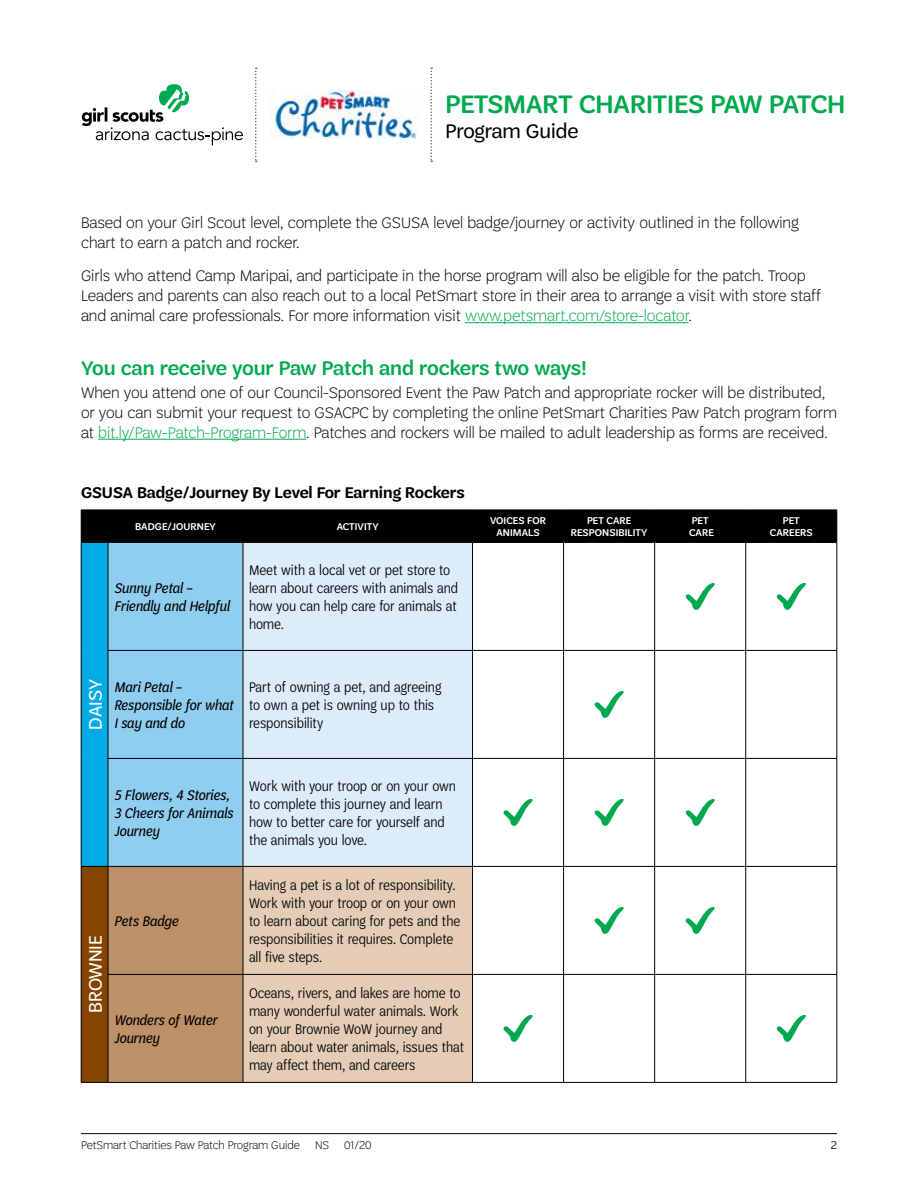
<style>
.page{position:relative;width:918px;height:1188px;background:#fff}
.page>*{position:absolute;margin:0;border:0;box-sizing:border-box;transform-origin:0 0}
.t1{font:500 27px "Trefoil Sans";color:#00a94f}
.t2{font:500 21px "Trefoil Sans";letter-spacing:-.005em;color:#00a94f}
.t3{font:21px "Trefoil Sans";color:#000}
.t4{font:19.5px "Trefoil Sans";color:#fff}
.t5{font:200 16.5px/19.8px "Trefoil Sans";color:#000}
.t6{font:600 16.5px "Trefoil Sans";color:#000}
.t7{font:300 15px/18px "Trefoil Sans Cond";color:#000}
.t8{font:italic 15px/18px "Trefoil Sans Cond";color:#000}
.t9{font:200 12px "Trefoil Sans";color:#000}
.t10{font:300 12px "Trefoil Sans";color:#000}
.t11{font:500 10.5px/12.6px "Trefoil Sans";letter-spacing:.01em;color:#fff;text-align:center}
.s1{color:#00a94f}
</style>
<div class="page">
<svg style="left:82px;top:84px;width:161px;height:61px"></svg>
<svg style="left:430px;top:68px;width:2px;height:94px"></svg>
<svg style="left:255px;top:68px;width:2px;height:94px"></svg>
<hr style="left:81px;top:1133px;width:756px;height:1px;background:#000">
<img style="left:270px;top:91px;width:147px;height:47px">
<hr style="left:465px;top:322px;width:223px;height:1px;background:#00a94f">
<hr style="left:98px;top:439px;width:208px;height:1px;background:#00a94f">
<div style="left:81px;top:542px;width:27px;height:324px;background:#00abe6"></div>
<div style="left:109px;top:543px;width:134px;height:323px;background:#90cef0"></div>
<div style="left:244px;top:543px;width:228px;height:323px;background:#dcecf9"></div>
<div style="left:244px;top:867px;width:228px;height:215px;background:#e4ccb6"></div>
<hr style="left:837px;top:510px;width:1px;height:32px;background:#000">
<div style="left:81px;top:510px;width:756px;height:33px;background:#000"></div>
<hr style="left:81px;top:543px;width:1px;height:107px;background:#000">
<hr style="left:108px;top:542px;width:135px;height:1px;background:#000">
<hr style="left:108px;top:543px;width:1px;height:107px;background:#000">
<hr style="left:243px;top:542px;width:229px;height:1px;background:#000">
<hr style="left:243px;top:543px;width:1px;height:107px;background:#000">
<hr style="left:472px;top:542px;width:92px;height:1px;background:#000">
<hr style="left:472px;top:543px;width:1px;height:107px;background:#000">
<hr style="left:564px;top:542px;width:91px;height:1px;background:#000">
<hr style="left:563px;top:543px;width:1px;height:107px;background:#000">
<hr style="left:655px;top:542px;width:91px;height:1px;background:#000">
<hr style="left:654px;top:543px;width:1px;height:107px;background:#000">
<hr style="left:746px;top:542px;width:91px;height:1px;background:#000">
<hr style="left:745px;top:543px;width:1px;height:107px;background:#000">
<hr style="left:837px;top:543px;width:1px;height:107px;background:#000">
<hr style="left:81px;top:650px;width:1px;height:108px;background:#000">
<hr style="left:108px;top:650px;width:135px;height:1px;background:#000">
<hr style="left:108px;top:651px;width:1px;height:107px;background:#000">
<hr style="left:243px;top:650px;width:229px;height:1px;background:#000">
<hr style="left:243px;top:651px;width:1px;height:107px;background:#000">
<hr style="left:472px;top:650px;width:92px;height:1px;background:#000">
<hr style="left:472px;top:651px;width:1px;height:107px;background:#000">
<hr style="left:564px;top:650px;width:91px;height:1px;background:#000">
<hr style="left:563px;top:651px;width:1px;height:107px;background:#000">
<hr style="left:655px;top:650px;width:91px;height:1px;background:#000">
<hr style="left:654px;top:651px;width:1px;height:107px;background:#000">
<hr style="left:746px;top:650px;width:91px;height:1px;background:#000">
<hr style="left:745px;top:651px;width:1px;height:107px;background:#000">
<hr style="left:837px;top:651px;width:1px;height:107px;background:#000">
<hr style="left:81px;top:758px;width:1px;height:108px;background:#000">
<hr style="left:108px;top:758px;width:135px;height:1px;background:#000">
<hr style="left:108px;top:759px;width:1px;height:107px;background:#000">
<hr style="left:243px;top:758px;width:229px;height:1px;background:#000">
<hr style="left:243px;top:759px;width:1px;height:107px;background:#000">
<hr style="left:472px;top:758px;width:92px;height:1px;background:#000">
<hr style="left:472px;top:759px;width:1px;height:107px;background:#000">
<hr style="left:564px;top:758px;width:91px;height:1px;background:#000">
<hr style="left:563px;top:759px;width:1px;height:107px;background:#000">
<hr style="left:655px;top:758px;width:91px;height:1px;background:#000">
<hr style="left:654px;top:759px;width:1px;height:107px;background:#000">
<hr style="left:746px;top:758px;width:91px;height:1px;background:#000">
<hr style="left:745px;top:759px;width:1px;height:107px;background:#000">
<hr style="left:837px;top:759px;width:1px;height:107px;background:#000">
<hr style="left:243px;top:866px;width:229px;height:1px;background:#000">
<hr style="left:243px;top:867px;width:1px;height:107px;background:#000">
<hr style="left:472px;top:866px;width:92px;height:1px;background:#000">
<hr style="left:472px;top:867px;width:1px;height:107px;background:#000">
<hr style="left:564px;top:866px;width:91px;height:1px;background:#000">
<hr style="left:563px;top:867px;width:1px;height:107px;background:#000">
<hr style="left:655px;top:866px;width:91px;height:1px;background:#000">
<hr style="left:654px;top:867px;width:1px;height:107px;background:#000">
<hr style="left:746px;top:866px;width:91px;height:1px;background:#000">
<hr style="left:745px;top:867px;width:1px;height:107px;background:#000">
<hr style="left:837px;top:867px;width:1px;height:107px;background:#000">
<hr style="left:243px;top:974px;width:229px;height:1px;background:#000">
<hr style="left:243px;top:975px;width:1px;height:107px;background:#000">
<hr style="left:472px;top:974px;width:92px;height:1px;background:#000">
<hr style="left:472px;top:975px;width:1px;height:107px;background:#000">
<hr style="left:564px;top:974px;width:91px;height:1px;background:#000">
<hr style="left:563px;top:975px;width:1px;height:107px;background:#000">
<hr style="left:655px;top:974px;width:91px;height:1px;background:#000">
<hr style="left:654px;top:975px;width:1px;height:107px;background:#000">
<hr style="left:746px;top:974px;width:91px;height:1px;background:#000">
<hr style="left:745px;top:975px;width:1px;height:107px;background:#000">
<hr style="left:837px;top:975px;width:1px;height:107px;background:#000">
<svg style="left:81px;top:866px;width:162px;height:217px;background:#b08054"></svg>
<hr style="left:108px;top:1082px;width:135px;height:1px;background:#000">
<hr style="left:243px;top:1082px;width:229px;height:1px;background:#000">
<hr style="left:472px;top:1082px;width:92px;height:1px;background:#000">
<hr style="left:564px;top:1082px;width:91px;height:1px;background:#000">
<hr style="left:655px;top:1082px;width:91px;height:1px;background:#000">
<hr style="left:746px;top:1082px;width:91px;height:1px;background:#000">
<svg style="left:686px;top:583px;width:29px;height:27px"></svg>
<svg style="left:777px;top:583px;width:29px;height:27px"></svg>
<svg style="left:595px;top:691px;width:29px;height:27px"></svg>
<svg style="left:503px;top:799px;width:30px;height:27px"></svg>
<svg style="left:595px;top:799px;width:29px;height:27px"></svg>
<svg style="left:686px;top:799px;width:29px;height:27px"></svg>
<svg style="left:595px;top:907px;width:29px;height:27px"></svg>
<svg style="left:686px;top:907px;width:29px;height:27px"></svg>
<svg style="left:503px;top:1015px;width:30px;height:27px"></svg>
<svg style="left:777px;top:1015px;width:29px;height:27px"></svg>
<h1 class="t1" style="left:446px;top:89px;width:401px">PETSMART CHARITIES PAW PATCH</h1>
<p class="t3" style="left:446px;top:120px;width:134px">Program Guide</p>
<p class="t5" style="left:81px;top:213px;width:719px">Based on your Girl Scout level, complete the GSUSA level badge/journey or activity outlined in the following chart to earn a patch and rocker.</p>
<p class="t5" style="left:81px;top:266px;width:741px">Girls who attend Camp Maripai, and participate in the horse program will also be eligible for the patch. Troop<br>Leaders and parents can also reach out to a local PetSmart store in their area to arrange a visit with store staff and animal care professionals. For more information visit <span class="s1">www.petsmart.com/store-locator</span>.</p>
<p class="t2" style="left:81px;top:356px;width:507px">You can receive your Paw Patch and rockers two ways!</p>
<p class="t5" style="left:81px;top:383px;width:758px">When you attend one of our Council-Sponsored Event the Paw Patch and appropriate rocker will be distributed, or you can submit your request to GSACPC by completing the online PetSmart Charities Paw Patch program form at <span class="s1">bit.ly/Paw-Patch-Program-Form</span>. Patches and rockers will be mailed to adult leadership as forms are received.</p>
<p class="t6" style="left:81px;top:484px;width:385px">GSUSA Badge/Journey By Level For Earning Rockers</p>
<p class="t11" style="left:135px;top:520px;width:82px">BADGE/JOURNEY</p>
<p class="t11" style="left:337px;top:520px;width:43px">ACTIVITY</p>
<p class="t11" style="left:490px;top:514px;width:57px">VOICES FOR<br>ANIMALS</p>
<p class="t11" style="left:571px;top:514px;width:78px">PET CARE<br>RESPONSIBILITY</p>
<p class="t11" style="left:689px;top:514px;width:26px;text-align:left">PET<br>CARE</p>
<p class="t11" style="left:770px;top:514px;width:44px">PET<br>CAREERS</p>
<p class="t8" style="left:114px;top:579px;width:117px">Sunny Petal –<br>Friendly and Helpful</p>
<p class="t7" style="left:249px;top:561px;width:211px">Meet with a local vet or pet store to learn about careers with animals and how you can help care for animals at home.</p>
<p class="t4" style="left:85px;top:730px;width:52px;rotate:-90deg">DAISY</p>
<p class="t8" style="left:114px;top:678px;width:121px">Mari Petal –<br>Responsible for what<br>I say and do</p>
<p class="t7" style="left:249px;top:678px;width:194px">Part of owning a pet, and agreeing to own a pet is owning up to this responsibility</p>
<p class="t8" style="left:114px;top:786px;width:120px">5 Flowers, 4 Stories,<br>3 Cheers for Animals<br>Journey</p>
<p class="t7" style="left:249px;top:777px;width:209px">Work with your troop or on your own to complete this journey and learn how to better care for yourself and the animals you love.</p>
<p class="t4" style="left:85px;top:1013px;width:79px;rotate:-90deg">BROWNIE</p>
<p class="t8" style="left:114px;top:912px;width:66px">Pets Badge</p>
<p class="t8" style="left:114px;top:1011px;width:105px">Wonders of Water<br>Journey</p>
<p class="t7" style="left:249px;top:876px;width:213px">Having a pet is a lot of responsibility.<br>Work with your troop or on your own to learn about caring for pets and the responsibilities it requires. Complete all five steps.</p>
<p class="t7" style="left:249px;top:984px;width:217px">Oceans, rivers, and lakes are home to many wonderful water animals. Work on your Brownie WoW journey and learn about water animals, issues that may affect them, and careers</p>
<p class="t9" style="left:81px;top:1138px;width:220px">PetSmart Charities Paw Patch Program Guide</p>
<p class="t9" style="left:315px;top:1138px;width:16px">NS</p>
<p class="t9" style="left:344px;top:1138px;width:29px">01/20</p>
<p class="t10" style="left:831px;top:1138px;width:8px">2</p>
</div>
